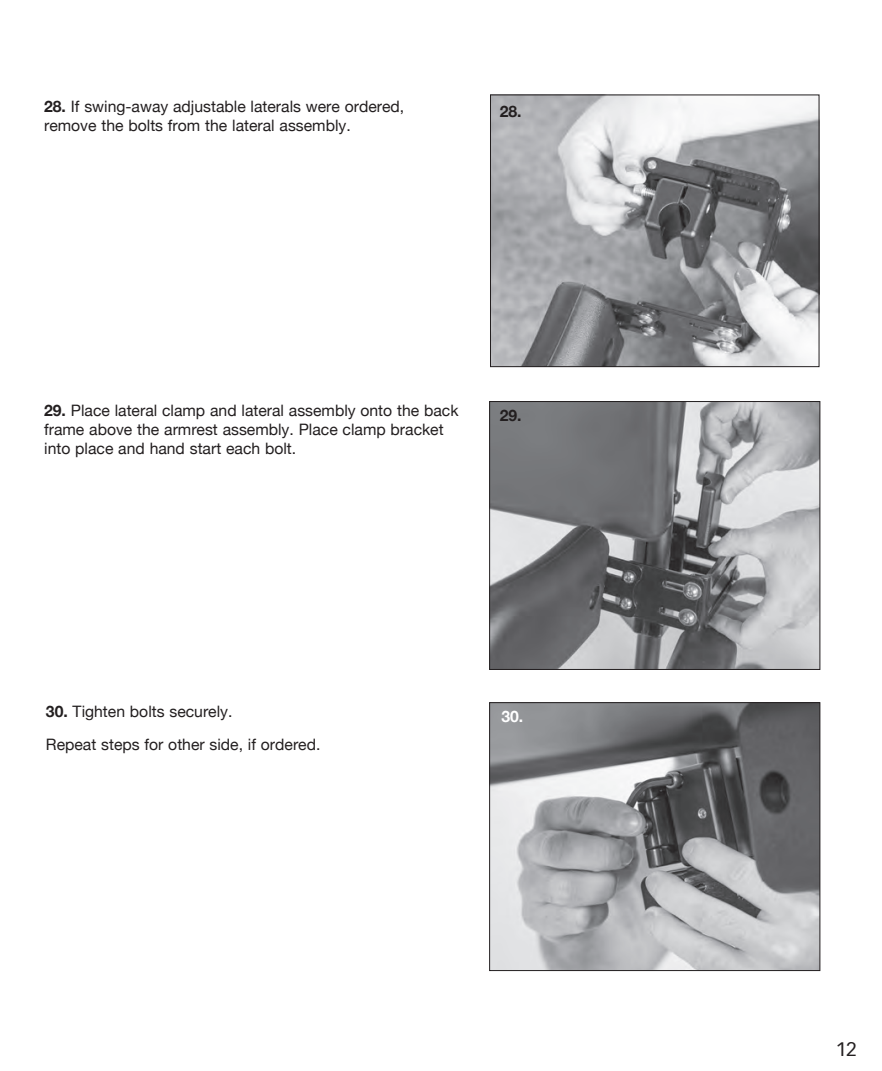
<style>
.page{position:relative;width:882px;height:1071px;background:#fff}
.page>*{position:absolute;margin:0;border:0;box-sizing:border-box;transform-origin:0 0}
.t1{font:19.25px "Vectora LH";color:#231f20}
.t2{font:15.75px/18.9px "Helvetica Neue";color:#231f20}
.t3{font:700 15.75px "Helvetica Neue";color:#231f20}
.t4{font:700 15.75px "Helvetica Neue";color:#fff}
.s1{font-weight:700}
</style>
<div class="page">
<img style="left:491px;top:704px;width:327px;height:265px">
<div style="left:489px;top:702px;width:331px;height:269px;border:1px solid #231f20"></div>
<img style="left:492px;top:96px;width:325px;height:269px">
<div style="left:490px;top:94px;width:329px;height:273px;border:1px solid #231f20"></div>
<img style="left:491px;top:403px;width:327px;height:265px">
<div style="left:489px;top:401px;width:331px;height:269px;border:1px solid #231f20"></div>
<p class="t2" style="left:44px;top:98px;width:362px"><span class="s1">28.</span> If swing-away adjustable laterals were ordered, remove the bolts from the lateral assembly.</p>
<p class="t3" style="left:500px;top:99px;width:23px">28.</p>
<p class="t2" style="left:44px;top:402px;width:416px"><span class="s1">29.</span> Place lateral clamp and lateral assembly onto the back frame above the armrest assembly. Place clamp bracket into place and hand start each bolt.</p>
<p class="t3" style="left:500px;top:403px;width:23px">29.</p>
<p class="t2" style="left:46px;top:695px;width:276px;line-height:33.2px"><span class="s1">30.</span> Tighten bolts securely.<br>Repeat steps for other side, if ordered.</p>
<p class="t4" style="left:501px;top:704px;width:23px">30.</p>
<p class="t1" style="left:836px;top:1038px;width:23px">12</p>
</div>
